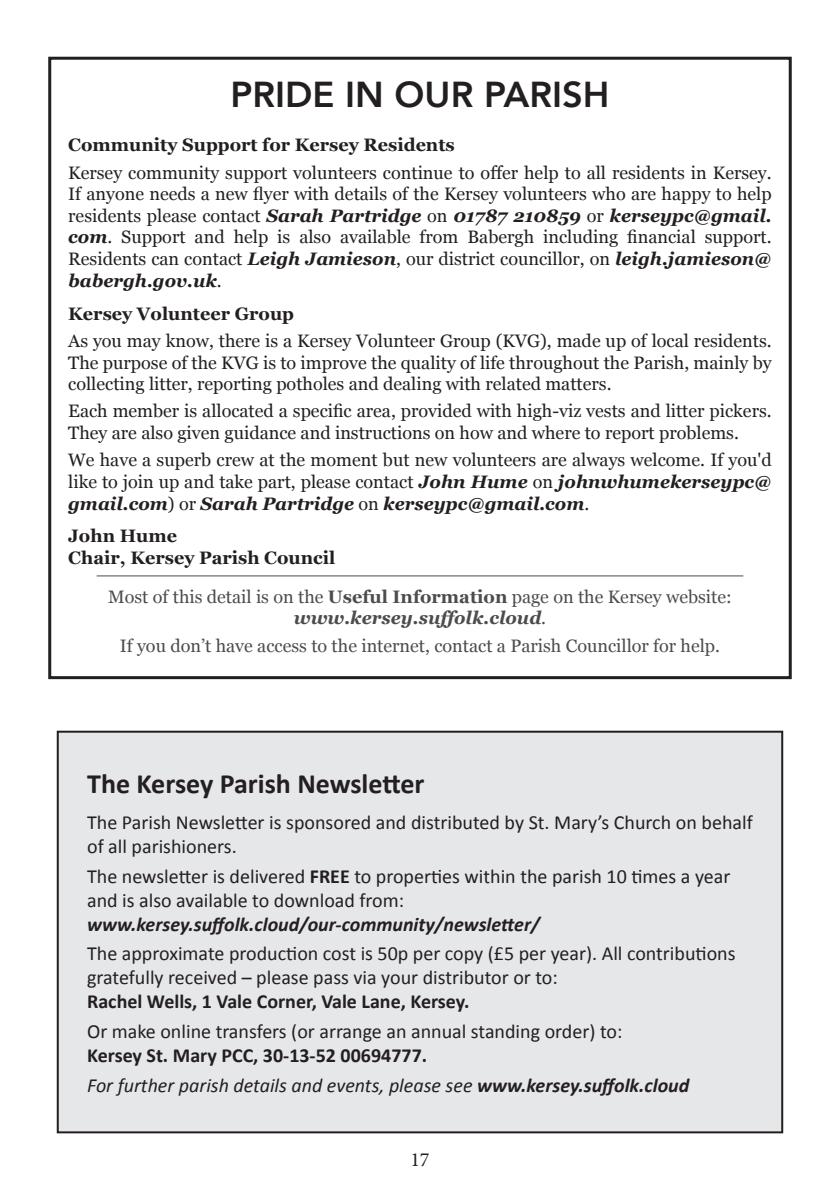
<style>
.page{position:relative;width:840px;height:1191px;background:#fff}
.page>*{position:absolute;margin:0;border:0;box-sizing:border-box;transform-origin:0 0}
.t1{font:800 36px "Avenir";color:#231f20}
.t2{font:700 28px "Calibri";color:#231f20}
.t3{font:20px/24px "Calibri";color:#231f20}
.t4{font:italic 20px/29.6px "Calibri";color:#231f20}
.t5{font:italic 700 20px "Calibri";color:#231f20}
.t6{font:700 20px "Calibri";color:#231f20}
.t7{font:20px "Minion Pro";color:#231f20}
.t8{font:18px/21.6px "Georgia";color:#231f20;text-align:justify}
.t9{font:18px/21.6px "Georgia";color:#4b4c4d;text-align:center}
.t10{font:700 18px/21.6px "Georgia";color:#231f20}
.s1{font-weight:700;font-style:italic}
.s2{font-weight:700}
.s3{font-weight:700;font-style:normal}
</style>
<div class="page">
<div style="left:58px;top:731px;width:723px;height:401px;background:#e6e7e9"></div>
<div style="left:57px;top:730px;width:725px;height:403px;border:2px solid #231f20"></div>
<hr style="left:97px;top:575px;width:646px;height:1px;background:#4b4c4d">
<div style="left:48px;top:57px;width:743px;height:622px;border:3px solid #231f20"></div>
<h1 class="t1" style="left:230px;top:66px;width:380px">PRIDE IN OUR PARISH</h1>
<p class="t10" style="left:68px;top:133px;width:388px">Community Support for Kersey Residents</p>
<p class="t8" style="left:68px;top:161px;width:704px">Kersey community support volunteers continue to offer help to all residents in Kersey.<br>If anyone needs a new flyer with details of the Kersey volunteers who are happy to help residents please contact <span class="s1">Sarah Partridge</span> on <span class="s1">01787 210859</span> or <span class="s1">kerseypc@gmail. com</span>. Support and help is also available from Babergh including financial support.<br>Residents can contact <span class="s1">Leigh Jamieson</span>, our district councillor, on <span class="s1">leigh.jamieson@ babergh.gov.uk</span>.</p>
<p class="t10" style="left:68px;top:302px;width:227px">Kersey Volunteer Group</p>
<p class="t8" style="left:68px;top:329px;width:704px">As you may know, there is a Kersey Volunteer Group (KVG), made up of local residents.<br>The purpose of the KVG is to improve the quality of life throughout the Parish, mainly by collecting litter, reporting potholes and dealing with related matters.</p>
<p class="t8" style="left:68px;top:400px;width:704px">Each member is allocated a specific area, provided with high-viz vests and litter pickers.<br>They are also given guidance and instructions on how and where to report problems.</p>
<p class="t8" style="left:68px;top:448px;width:704px">We have a superb crew at the moment but new volunteers are always welcome. If you'd like to join up and take part, please contact <span class="s1">John Hume</span> on <span class="s1">johnwhumekerseypc@ gmail.com</span>) or <span class="s1">Sarah Partridge</span> on <span class="s1">kerseypc@gmail.com</span>.</p>
<p class="t10" style="left:68px;top:524px;width:268px">John Hume<br>Chair, Kersey Parish Council</p>
<p class="t9" style="left:108px;top:585px;width:624px">Most of this detail is on the <span class="s2">Useful Information</span> page on the Kersey website: <span class="s1">www.kersey.suffolk.cloud</span>.</p>
<p class="t9" style="left:120px;top:634px;width:601px">If you don’t have access to the internet, contact a Parish Councillor for help.</p>
<h2 class="t2" style="left:87px;top:764px;width:339px">The Kersey Parish Newsletter</h2>
<p class="t3" style="left:87px;top:809px;width:666px">The Parish Newsletter is sponsored and distributed by St. Mary’s Church on behalf of all parishioners.</p>
<p class="t3" style="left:87px;top:863px;width:644px">The newsletter is delivered <span class="s2">FREE</span> to properties within the parish 10 times a year and is also available to download from:</p>
<p class="t5" style="left:87px;top:909px;width:454px">www.kersey.suffolk.cloud/our-community/newsletter/</p>
<p class="t3" style="left:87px;top:941px;width:649px">The approximate production cost is 50p per copy (£5 per year). All contributions gratefully received – please pass via your distributor or to:</p>
<p class="t6" style="left:87px;top:987px;width:383px">Rachel Wells, 1 Vale Corner, Vale Lane, Kersey.</p>
<p class="t3" style="left:87px;top:1018px;width:536px">Or make online transfers (or arrange an annual standing order) to:</p>
<p class="t4" style="left:87px;top:1039px;width:603px"><span class="s3">Kersey St. Mary PCC, 30-13-52 00694777.<br></span>For further parish details and events, please see <span class="s2">www.kersey.suffolk.cloud</span></p>
<p class="t7" style="left:410px;top:1146px;width:21px">17</p>
</div>
